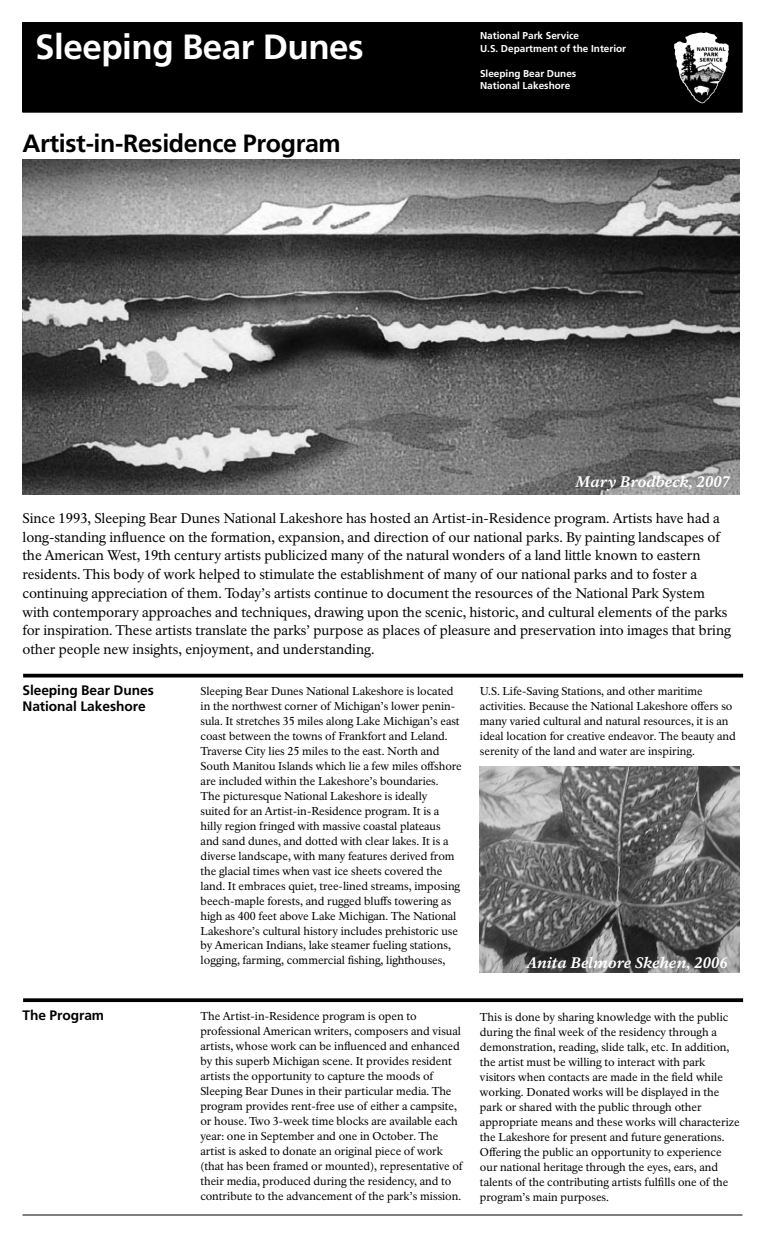
<style>
.page{position:relative;width:765px;height:1260px;background:#fff}
.page>*{position:absolute;margin:0;border:0;box-sizing:border-box;transform-origin:0 0}
.t1{font:700 35px "Frutiger LT Std";letter-spacing:-.015em;color:#fff}
.t2{font:700 25px "Frutiger LT Std";letter-spacing:-.015em;color:#000}
.t3{font:italic 800 15px "NPS Rawlinson OT";color:#fff}
.t4{font:13.75px/18.8px "NPS Rawlinson OT";letter-spacing:-.005em;color:#000}
.t5{font:700 13.75px/16.2px "Frutiger LT Std";letter-spacing:-.005em;color:#000}
.t6{font:11.25px/15px "NPS Rawlinson OT";letter-spacing:-.005em;color:#000}
.t7{font:700 10px/12.5px "Frutiger LT Std";color:#fff}
</style>
<div class="page">
<div style="left:23px;top:23px;width:719px;height:89px;background:#000"></div>
<div style="left:22px;top:22px;width:720px;height:90px;border:1px solid #000"></div>
<svg style="left:23px;top:674px;width:720px;height:4px;background:#1f1f1f"></svg>
<svg style="left:23px;top:998px;width:720px;height:4px;background:#131313"></svg>
<img style="left:674px;top:32px;width:39px;height:71px">
<img style="left:22px;top:159px;width:718px;height:336px">
<img style="left:480px;top:767px;width:260px;height:205px">
<hr style="left:22px;top:1215px;width:720px;height:1px;background:#000">
<h1 class="t1" style="left:35px;top:26px;width:330px">Sleeping Bear Dunes</h1>
<p class="t7" style="left:480px;top:29px;width:148px">National Park Service<br>U.S. Department of the Interior</p>
<p class="t7" style="left:480px;top:67px;width:98px">Sleeping Bear Dunes<br>National Lakeshore</p>
<h2 class="t2" style="left:22px;top:129px;width:320px">Artist-in-Residence Program</h2>
<h3 class="t3" style="left:576px;top:473px;width:156px">Mary Brodbeck, 2007</h3>
<p class="t4" style="left:22px;top:509px;width:710px">Since 1993, Sleeping Bear Dunes National Lakeshore has hosted an Artist-in-Residence program. Artists have had a long-standing influence on the formation, expansion, and direction of our national parks. By painting landscapes of the American West, 19th century artists publicized many of the natural wonders of a land little known to eastern residents. This body of work helped to stimulate the establishment of many of our national parks and to foster a continuing appreciation of them. Today’s artists continue to document the resources of the National Park System with contemporary approaches and techniques, drawing upon the scenic, historic, and cultural elements of the parks for inspiration. These artists translate the parks’ purpose as places of pleasure and preservation into images that bring other people new insights, enjoyment, and understanding.</p>
<p class="t5" style="left:22px;top:682px;width:133px">Sleeping Bear Dunes<br>National Lakeshore</p>
<p class="t6" style="left:201px;top:683px;width:263px">Sleeping Bear Dunes National Lakeshore is located in the northwest corner of Michigan’s lower penin&shy;sula. It stretches 35 miles along Lake Michigan’s east coast between the towns of Frankfort and Leland.<br>Traverse City lies 25 miles to the east. North and South Manitou Islands which lie a few miles offshore are included within the Lakeshore’s boundaries.<br>The picturesque National Lakeshore is ideally<br>suited for an Artist-in-Residence program. It is a hilly region fringed with massive coastal plateaus and sand dunes, and dotted with clear lakes. It is a diverse landscape, with many features derived from the glacial times when vast ice sheets covered the land. It embraces quiet, tree-lined streams, imposing beech-maple forests, and rugged bluffs towering as high as 400 feet above Lake Michigan. The National Lakeshore’s cultural history includes prehistoric use by American Indians, lake steamer fueling stations, logging, farming, commercial fishing, lighthouses,</p>
<p class="t6" style="left:480px;top:683px;width:257px">U.S. Life-Saving Stations, and other maritime activities. Because the National Lakeshore offers so many varied cultural and natural resources, it is an ideal location for creative endeavor. The beauty and serenity of the land and water are inspiring.</p>
<h3 class="t3" style="left:527px;top:953px;width:203px">Anita Belmore Skehen, 2006</h3>
<p class="t5" style="left:22px;top:1007px;width:83px">The Program</p>
<p class="t6" style="left:200px;top:1009px;width:264px">The Artist-in-Residence program is open to professional American writers, composers and visual artists, whose work can be influenced and enhanced by this superb Michigan scene. It provides resident artists the opportunity to capture the moods of Sleeping Bear Dunes in their particular media. The program provides rent-free use of either a campsite, or house. Two 3-week time blocks are available each year: one in September and one in October. The artist is asked to donate an original piece of work (that has been framed or mounted), representative of their media, produced during the residency, and to contribute to the advancement of the park’s mission.</p>
<p class="t6" style="left:480px;top:1010px;width:261px">This is done by sharing knowledge with the public during the final week of the residency through a demonstration, reading, slide talk, etc. In addition, the artist must be willing to interact with park visitors when contacts are made in the field while working. Donated works will be displayed in the park or shared with the public through other appropriate means and these works will characterize the Lakeshore for present and future generations.<br>Offering the public an opportunity to experience our national heritage through the eyes, ears, and talents of the contributing artists fulfills one of the program’s main purposes.</p>
</div>
